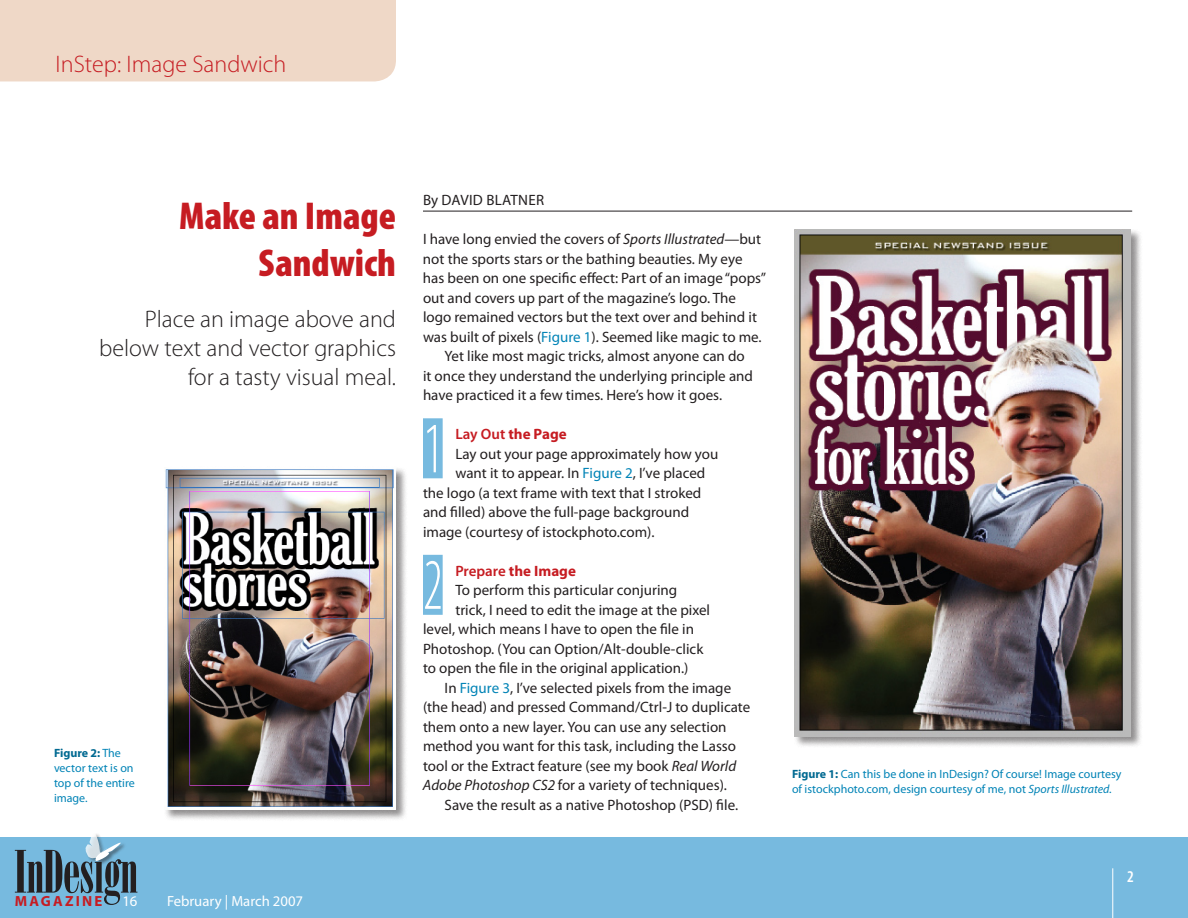
<style>
.page{position:relative;width:1188px;height:918px;background:#fff}
.page>*{position:absolute;margin:0;border:0;box-sizing:border-box;transform-origin:0 0}
.InStep_Numbered{font:300 condensed 72.9px "Myriad Pro";color:#fff;scale:.75 1}
.HED{font:900 condensed 39px/46.8px "Myriad Pro";color:#c61c22;text-align:right}
.Dek{font:300 24px/28.8px "Myriad Pro";color:#231f20;text-align:right}
.Section_header{font:300 24px "Myriad Pro";color:#c61c22}
.Auto_page_number{font:600 condensed 16.5px "Myriad Pro";color:#fff}
.Body_text{font:15px/19.5px "Myriad Pro";color:#231f20}
.Body_text_following{font:15px/19.5px "Myriad Pro";color:#231f20}
.InStep_Numbered-2{font:700 15px "Myriad Pro";color:#c61c22}
.Byline_two_columns{font:15px "Myriad Pro";letter-spacing:.02em;color:#231f20}
.t1{font:14.7px "Myriad Pro";color:#fff}
.t2{font:700 14.7px "Myriad Pro";letter-spacing:.15em;color:#c61c22}
.Captions{font:12px/15px "Myriad Pro";color:#0083b6}
.s1{font-weight:700;color:#006991}
.s2{font-style:italic}
.s3{color:#0083b6}
.s4{font-weight:600}
</style>
<div class="page">
<hr style="left:423px;top:211px;width:709px;height:1px;background:#231f20">
<div style="left:423px;top:418px;width:20px;height:60px;background:#77badf"></div>
<div style="left:423px;top:555px;width:20px;height:60px;background:#77badf"></div>
<div style="left:164px;top:466px;width:249px;height:361px;background:#231f20;opacity:.5"></div>
<img style="left:164px;top:467px;width:232px;height:343px">
<div style="left:794px;top:229px;width:353px;height:525px;background:#231f20;opacity:.5"></div>
<img style="left:795px;top:230px;width:336px;height:507px">
<div style="left:0;top:837px;width:1188px;height:81px;background:#77badf"></div>
<svg style="left:15px;top:834px;width:122px;height:71px"></svg>
<hr style="left:1112px;top:868px;width:1px;height:50px;background:#fff">
<div style="left:0;top:0;width:396px;height:81px;background:#efd8c7"></div>
<p class="Section_header" style="left:56px;top:51px;width:232px">InStep: Image Sandwich</p>
<p class="HED" style="left:179px;top:192px;width:218px">Make an Image<br>Sandwich</p>
<p class="Dek" style="left:99px;top:305px;width:298px">Place an image above and below text and vector graphics for a tasty visual meal.</p>
<p class="Captions" style="left:54px;top:745px;width:82px"><span class="s1">Figure 2:</span> The vector text is on top of the entire image.</p>
<p class="t2" style="left:15px;top:891px;width:89px">MAGAZINE</p>
<p class="t1" style="left:122px;top:892px;width:17px">16</p>
<p class="t1" style="left:167px;top:892px;width:138px">February | March 2007</p>
<p class="Byline_two_columns" style="left:423px;top:191px;width:123px">By David Blatner</p>
<p class="Body_text" style="left:423px;top:229px;width:345px">I have long envied the covers of <span class="s2">Sports Illustrated</span>—but not the sports stars or the bathing beauties. My eye has been on one specific effect: Part of an image “pops” out and covers up part of the magazine’s logo. The logo remained vectors but the text over and behind it was built of pixels (<span class="s3">Figure 1</span>). Seemed like magic to me.</p>
<p class="Body_text_following" style="left:423px;top:346px;width:332px;text-indent:22px">Yet like most magic tricks, almost anyone can do it once they understand the underlying principle and have practiced it a few times. Here’s how it goes.</p>
<p class="InStep_Numbered" style="left:423px;top:405px;width:28px">1</p>
<p class="InStep_Numbered-2" style="left:455px;top:424px;width:113px"><span class="s4">Lay Out</span> the Page</p>
<p class="Body_text" style="left:455px;top:444px;width:264px">Lay out your page approximately how you</p>
<p class="Body_text" style="left:455px;top:463px;width:251px">want it to appear. I n <span class="s3">Figure 2</span>, I’ve placed</p>
<p class="Body_text" style="left:423px;top:483px;width:280px">the logo (a text frame with text that I stroked</p>
<p class="Body_text" style="left:423px;top:502px;width:268px">and filled) above the full-page background</p>
<p class="Body_text" style="left:423px;top:522px;width:233px">image (courtesy of istockphoto.com).</p>
<p class="InStep_Numbered" style="left:423px;top:542px;width:28px">2</p>
<p class="InStep_Numbered-2" style="left:455px;top:561px;width:122px"><span class="s4">Prepare</span> the Image</p>
<p class="Body_text" style="left:455px;top:580px;width:223px">To perform this particular conjuring</p>
<p class="Body_text" style="left:455px;top:600px;width:256px">trick, I need to edit the image at the pixel</p>
<p class="Body_text" style="left:423px;top:619px;width:273px">level, which means I have to open the file in</p>
<p class="Body_text" style="left:423px;top:639px;width:282px">Photoshop. (You can Option/Alt-double-click</p>
<p class="Body_text" style="left:423px;top:658px;width:267px">to open the file in the original application.)</p>
<p class="Body_text_following" style="left:423px;top:678px;width:329px;text-indent:22px">I n <span class="s3">Figure 3</span>, I’ve selected pixels from the image (the head) and pressed Command/Ctrl-J to duplicate them onto a new layer. You can use any selection method you want for this task, including the Lasso tool or the Extract feature (see my book <span class="s2">Real World Adobe Photoshop CS2</span> for a variety of techniques).</p>
<p class="Body_text_following" style="left:445px;top:795px;width:295px">Save the result as a native Photoshop (PSD) file.</p>
<p class="Captions" style="left:792px;top:766px;width:331px"><span class="s1">Figure 1:</span> Can this be done in I nDesign? Of course! I mage courtesy of istockphoto.com, design courtesy of me, not <span class="s2">Sports Illustrated.</span></p>
<p class="Auto_page_number" style="left:1127px;top:867px;width:8px">2</p>
</div>
